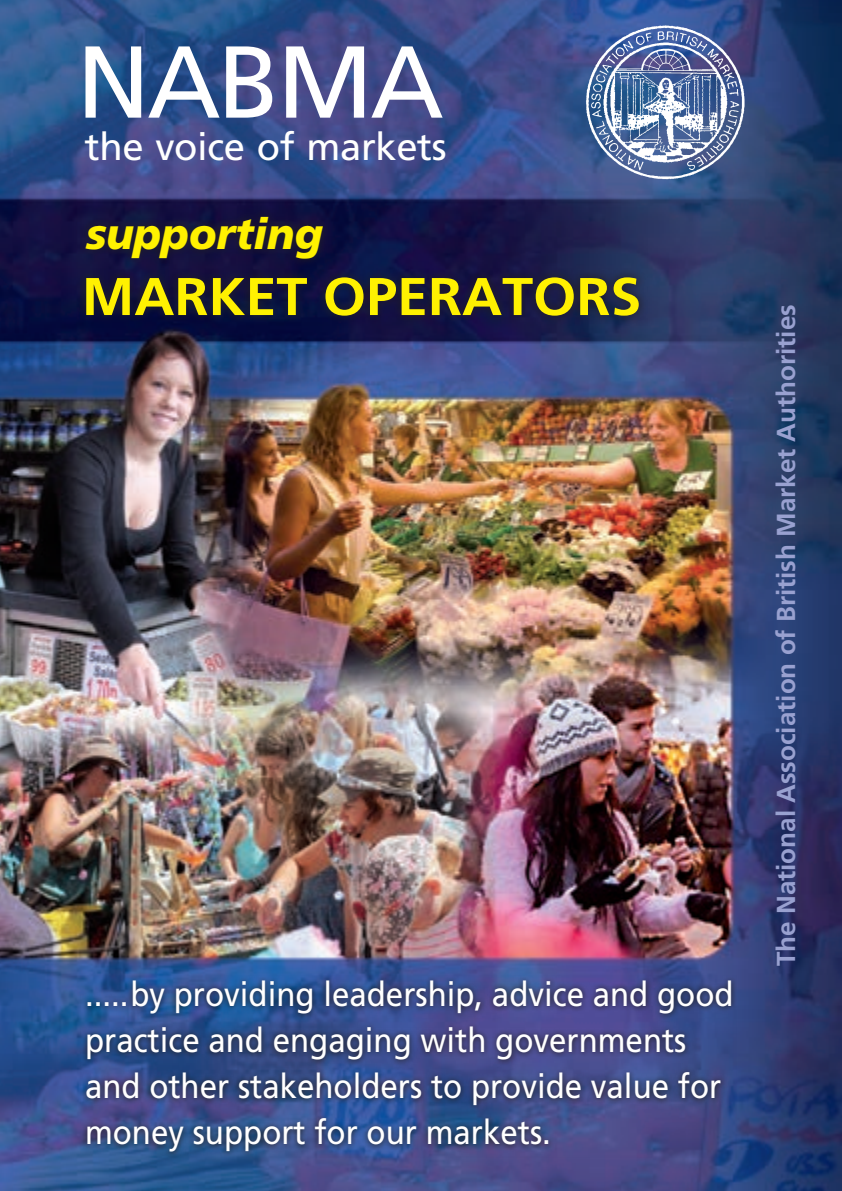
<style>
.page{position:relative;width:842px;height:1191px;background:#fff}
.page>*{position:absolute;margin:0;border:0;box-sizing:border-box;transform-origin:0 0}
.t1{font:102px "Frutiger";letter-spacing:-.03em;color:#fff}
.t2{font:700 53px "Frutiger";color:#fff101;scale:1.05 1}
.t3{font:italic 900 43.6px "Frutiger";color:#fff101;scale:.95 1}
.t4{font:38.2px "Frutiger";letter-spacing:-.01em;color:#fff}
.t5{font:34px/46px "Frutiger";color:#fff;scale:.92 1}
.t6{font:700 26px "Frutiger";color:#99a1d0}
</style>
<div class="page">
<img style="left:0;top:0;width:842px;height:1191px">
<img style="left:584px;top:23px;width:162px;height:157px">
<svg style="left:81px;top:975px;width:656px;height:183px;background:#384981"></svg>
<svg style="left:76px;top:207px;width:572px;height:118px;background:#16163d"></svg>
<p class="t1" style="left:77px;top:22px;width:369px">NABMA</p>
<p class="t4" style="left:85px;top:124px;width:363px">the voice of markets</p>
<p class="t3" style="left:86px;top:207px;width:251px">supporting</p>
<p class="t2" style="left:82px;top:265px;width:534px">MARKET OPERATORS</p>
<p class="t5" style="left:85px;top:971px;width:706px">.....by providing leadership, advice and good practice and engaging with governments and other stakeholders to provide value for money support for our markets.</p>
<p class="t6" style="left:771px;top:966px;width:663px;rotate:-90deg">The National Association of British Market Authorities</p>
</div>
